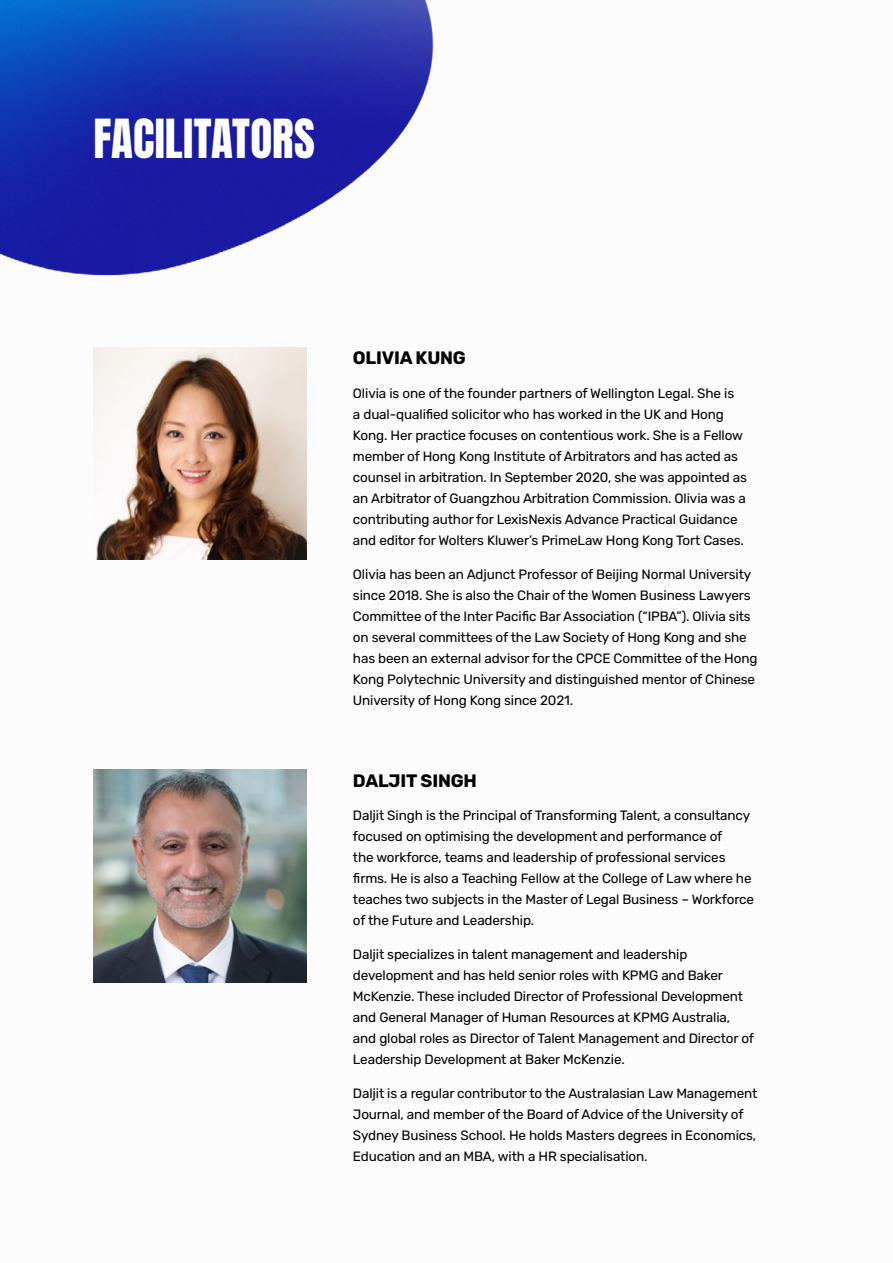
<style>
.page{position:relative;width:893px;height:1263px;background:#fff}
.page>*{position:absolute;margin:0;border:0;box-sizing:border-box;transform-origin:0 0}
.t1{font:45px "Anton";color:#fff}
.t2{font:700 18px "Rubik";letter-spacing:-.01em;color:#000}
.t3{font:13.5px/21px "Rubik";letter-spacing:-.01em;color:#000}
</style>
<div class="page">
<img style="left:0;top:0;width:434px;height:276px">
<img style="left:94px;top:347px;width:212px;height:213px">
<img style="left:94px;top:770px;width:212px;height:212px">
<h1 class="t1" style="left:94px;top:116px;width:223px">FACILITATORS</h1>
<h2 class="t2" style="left:353px;top:348px;width:114px">OLIVIA KUNG</h2>
<p class="t3" style="left:353px;top:383px;width:396px">Olivia is one of the founder partners of Wellington Legal. She is<br>a dual-qualified solicitor who has worked in the UK and Hong Kong. Her practice focuses on contentious work. She is a Fellow member of Hong Kong Institute of Arbitrators and has acted as counsel in arbitration. In September 2020, she was appointed as an Arbitrator of Guangzhou Arbitration Commission. Olivia was a contributing author for LexisNexis Advance Practical Guidance and editor for Wolters Kluwer’s PrimeLaw Hong Kong Tort Cases.</p>
<p class="t3" style="left:353px;top:564px;width:406px">Olivia has been an Adjunct Professor of Beijing Normal University since 2018. She is also the Chair of the Women Business Lawyers Committee of the Inter Pacific Bar Association (“IPBA”). Olivia sits on several committees of the Law Society of Hong Kong and she has been an external advisor for the CPCE Committee of the Hong Kong Polytechnic University and distinguished mentor of Chinese University of Hong Kong since 2021.</p>
<h2 class="t2" style="left:353px;top:770px;width:126px">DALJIT SINGH</h2>
<p class="t3" style="left:353px;top:805px;width:403px">Daljit Singh is the Principal of Transforming Talent, a consultancy focused on optimising the development and performance of<br>the workforce, teams and leadership of professional services firms. He is also a Teaching Fellow at the College of Law where he teaches two subjects in the Master of Legal Business – Workforce of the Future and Leadership.</p>
<p class="t3" style="left:353px;top:944px;width:403px">Daljit specializes in talent management and leadership development and has held senior roles with KPMG and Baker McKenzie. These included Director of Professional Development and General Manager of Human Resources at KPMG Australia, and global roles as Director of Talent Management and Director of Leadership Development at Baker McKenzie.</p>
<p class="t3" style="left:353px;top:1083px;width:406px">Daljit is a regular contributor to the Australasian Law Management Journal, and member of the Board of Advice of the University of Sydney Business School. He holds Masters degrees in Economics, Education and an MBA, with a HR specialisation.</p>
</div>
